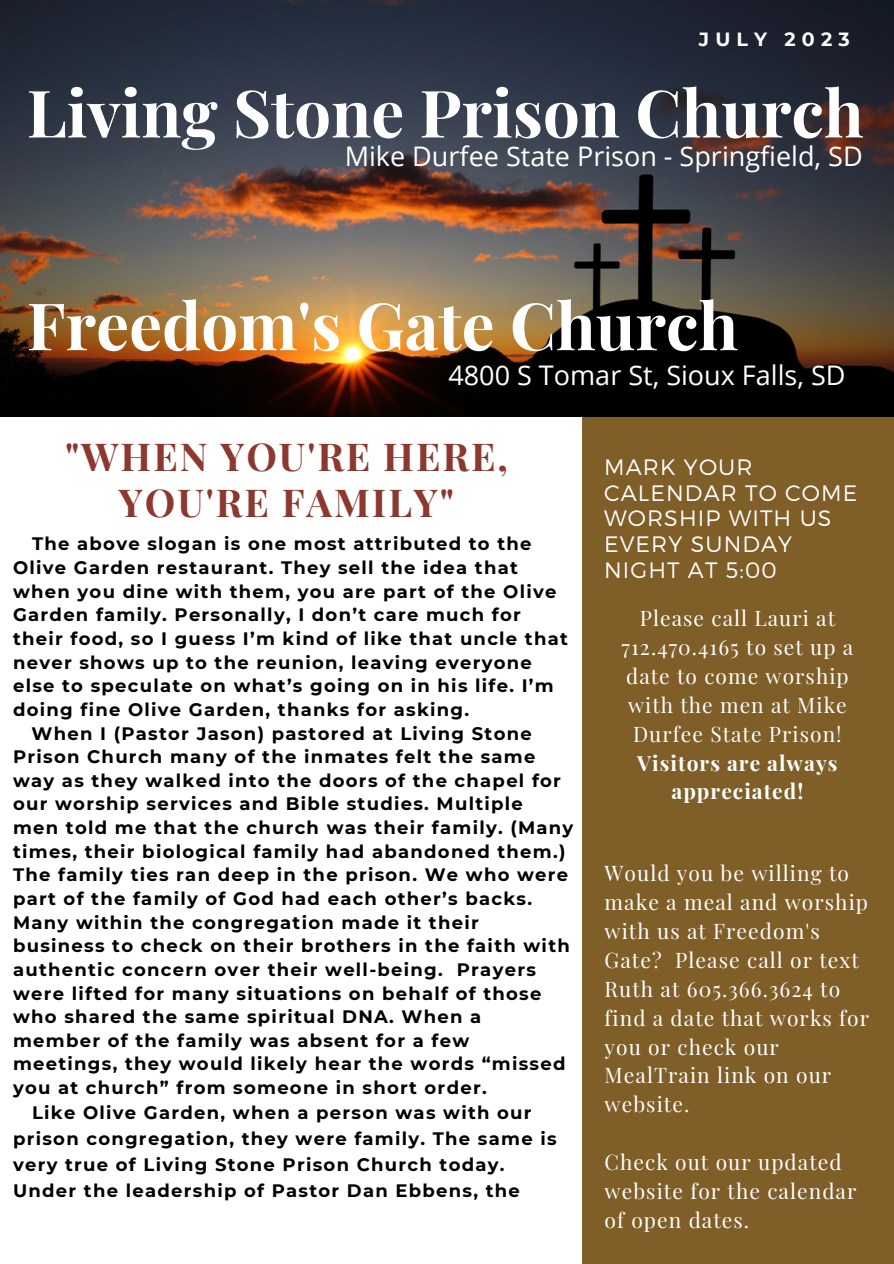
<style>
.page{position:relative;width:894px;height:1264px;background:#fff}
.page>*{position:absolute;margin:0;border:0;box-sizing:border-box;transform-origin:0 0}
.t1{font:700 65.4px "Playfair Display";color:#fff}
.t2{font:700 38.55px/46.2px "Playfair Display";letter-spacing:.05em;color:#8d382f;text-align:center}
.t3{font:27px "Open Sans";color:#fff}
.t4{font:300 22.2px/25.7px "Montserrat";letter-spacing:.05em;color:#fff}
.t5{font:21px/28.8px "Playfair Display";letter-spacing:.05em;color:#fff}
.t6{font:20.85px/28.8px "Playfair Display";letter-spacing:.05em;color:#fff;text-align:center}
.t7{font:700 19.05px "Montserrat";letter-spacing:.32em;color:#fff}
.t8{font:700 18px/23.7px "Montserrat";letter-spacing:.07em;color:#000}
.s1{font-weight:700}
</style>
<div class="page">
<div style="left:582px;top:416px;width:311px;height:847px;background:#7f5e28"></div>
<img style="left:0;top:0;width:893px;height:416px">
<h1 class="t7" style="left:698px;top:27px;width:152px">JULY 2023</h1>
<h6 class="t1" style="left:27px;top:67px;width:838px">Living Stone Prison Church</h6>
<h5 class="t3" style="left:344px;top:137px;width:519px">Mike Durfee State Prison - Springfield, SD</h5>
<h1 class="t1" style="left:27px;top:279px;width:712px">Freedom's Gate Church</h1>
<h5 class="t3" style="left:448px;top:356px;width:398px">4800 S Tomar St, Sioux Falls, SD</h5>
<p class="t2" style="left:65px;top:432px;width:444px">"WHEN YOU'RE HERE,<br>YOU'RE FAMILY"</p>
<p class="t8" style="left:13px;top:532px;width:556px;text-indent:19px">The above slogan is one most attributed to the Olive Garden restaurant. They sell the idea that when you dine with them, you are part of the Olive Garden family. Personally, I don’t care much for their food, so I guess I’m kind of like that uncle that never shows up to the reunion, leaving everyone else to speculate on what’s going on in his life. I’m doing fine Olive Garden, thanks for asking.</p>
<p class="t8" style="left:13px;top:721px;width:561px;text-indent:19px">When I (Pastor Jason) pastored at Living Stone Prison Church many of the inmates felt the same way as they walked into the doors of the chapel for our worship services and Bible studies. Multiple<br>men told me that the church was their family. (Many times, their biological family had abandoned them.)<br>The family ties ran deep in the prison. We who were part of the family of God had each other’s backs.<br>Many within the congregation made it their business to check on their brothers in the faith with authentic concern over their well-being. Prayers were lifted for many situations on behalf of those who shared the same spiritual DNA. When a<br>member of the family was absent for a few meetings, they would likely hear the words “missed you at church” from someone in short order.</p>
<h4 class="t8" style="left:13px;top:1099px;width:545px;line-height:25.8px;text-indent:19px">Like Olive Garden, when a person was with our prison congregation, they were family. The same is very true of Living Stone Prison Church today.<br>Under the leadership of Pastor Dan Ebbens, the</h4>
<h3 class="t4" style="left:604px;top:453px;width:255px">MARK YOUR<br>CALENDAR TO COME<br>WORSHIP WITH US<br>EVERY SUNDAY<br>NIGHT AT 5:00</h3>
<h3 class="t6" style="left:621px;top:603px;width:233px">Please call Lauri at<br>712.470.4165 to set up a date to come worship with the men at Mike<br>Durfee State Prison!<br><span class="s1">Visitors are always appreciated!</span></h3>
<h2 class="t5" style="left:604px;top:858px;width:266px">Would you be willing to make a meal and worship with us at Freedom's<br>Gate? Please call or text<br>Ruth at 605.366.3624 to find a date that works for you or check our<br>MealTrain link on our website.</h2>
<p class="t5" style="left:604px;top:1146px;width:253px">Check out our updated website for the calendar of open dates.</p>
</div>
